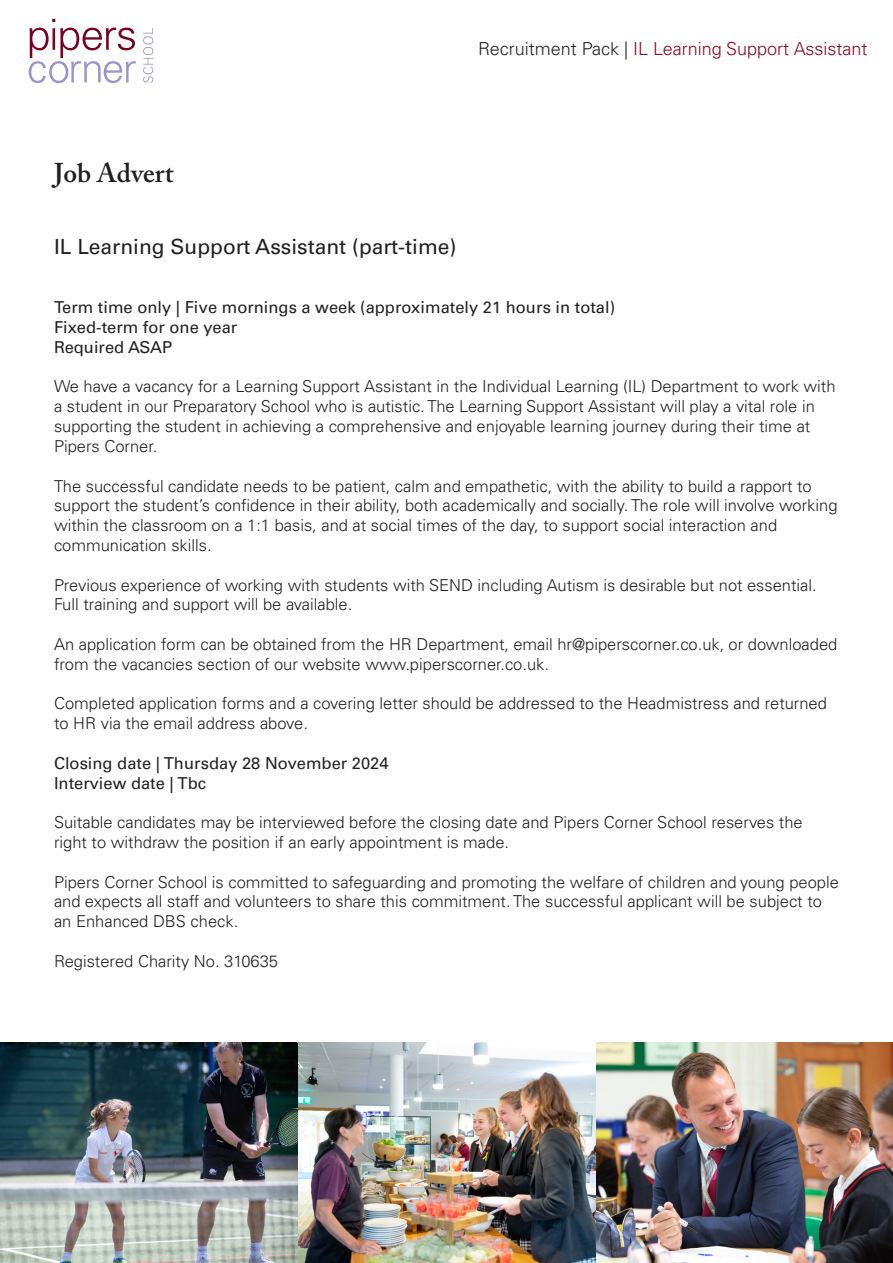
<style>
.page{position:relative;width:893px;height:1263px;background:#fff}
.page>*{position:absolute;margin:0;border:0;box-sizing:border-box;transform-origin:0 0}
.t1{font:600 27px "Adobe Caslon Pro";color:#231f20}
.t2{font:21px "Univers LT Pro 55 Roman";color:#231f20}
.t3{font:300 18px "Univers LT Pro 45";color:#880b1e}
.t4{font:300 16.5px/19.8px "Univers LT Pro 45";color:#231f20}
.t5{font:16.5px "Univers LT Pro 55 Roman";color:#231f20}
.s1{color:#231f20}
</style>
<div class="page">
<img style="left:0;top:1042px;width:893px;height:221px">
<svg style="left:29px;top:28px;width:107px;height:55px"></svg>
<svg style="left:143px;top:28px;width:10px;height:55px"></svg>
<p class="t3" style="left:478px;top:37px;width:391px"><span class="s1">Recruitment Pack |</span> IL Learning Support Assistant</p>
<p class="t1" style="left:54px;top:157px;width:121px">Job Advert</p>
<p class="t2" style="left:54px;top:232px;width:404px">IL Learning Support Assistant (part-time)</p>
<p class="t5" style="left:54px;top:296px;width:563px">Term time only | Five mornings a week (approximately 21 hours in total)</p>
<p class="t5" style="left:54px;top:316px;width:185px">Fixed-term for one year</p>
<p class="t5" style="left:54px;top:336px;width:120px">Required ASAP</p>
<p class="t4" style="left:54px;top:376px;width:783px">We have a vacancy for a Learning Support Assistant in the Individual Learning (IL) Department to work with a student in our Preparatory School who is autistic. The Learning Support Assistant will play a vital role in supporting the student in achieving a comprehensive and enjoyable learning journey during their time at Pipers Corner.</p>
<p class="t4" style="left:54px;top:475px;width:785px">The successful candidate needs to be patient, calm and empathetic, with the ability to build a rapport to support the student’s confidence in their ability, both academically and socially. The role will involve working within the classroom on a 1:1 basis, and at social times of the day, to support social interaction and communication skills.</p>
<p class="t4" style="left:54px;top:574px;width:764px">Previous experience of working with students with SEND including Autism is desirable but not essential.<br>Full training and support will be available.</p>
<p class="t4" style="left:54px;top:634px;width:785px">An application form can be obtained from the HR Department, email hr@piperscorner.co.uk, or downloaded from the vacancies section of our website www.piperscorner.co.uk.</p>
<p class="t4" style="left:54px;top:693px;width:774px">Completed application forms and a covering letter should be addressed to the Headmistress and returned to HR via the email address above.</p>
<p class="t5" style="left:54px;top:751px;width:336px">Closing date | Thursday 28 November 2024</p>
<p class="t5" style="left:54px;top:771px;width:153px">Interview date | Tbc</p>
<p class="t4" style="left:54px;top:812px;width:750px">Suitable candidates may be interviewed before the closing date and Pipers Corner School reserves the right to withdraw the position if an early appointment is made.</p>
<p class="t4" style="left:54px;top:871px;width:786px">Pipers Corner School is committed to safeguarding and promoting the welfare of children and young people and expects all staff and volunteers to share this commitment. The successful applicant will be subject to an Enhanced DBS check.</p>
<p class="t4" style="left:54px;top:950px;width:226px">Registered Charity No. 310635</p>
</div>
